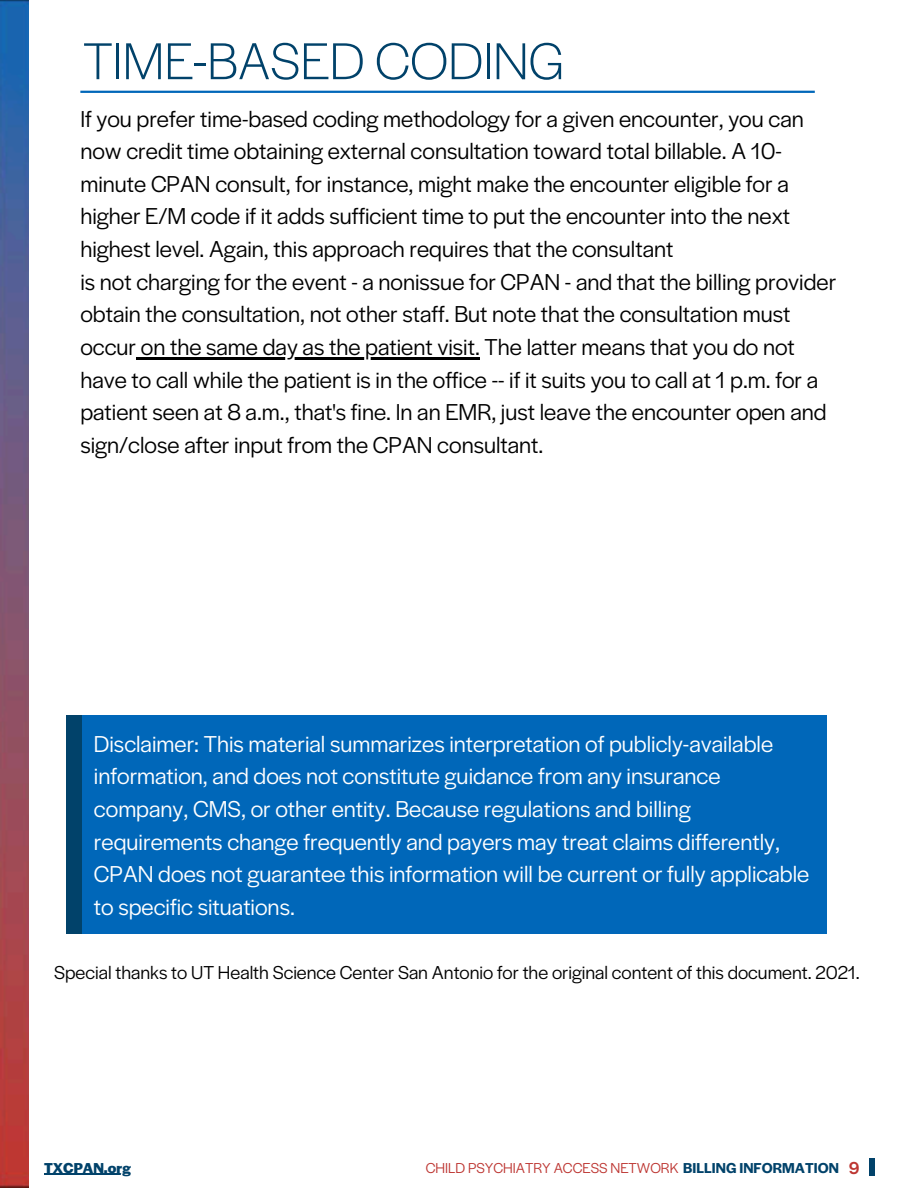
<style>
.page{position:relative;width:918px;height:1188px;background:#fff}
.page>*{position:absolute;margin:0;border:0;box-sizing:border-box;transform-origin:0 0}
.t1{font:300 54px "Halyard Display";color:#01426a}
.t2{font:24px/32.7px "Halyard Display";color:#000}
.t3{font:24px/32.7px "Halyard Display";color:#fff}
.t4{font:19.5px "Halyard Display";color:#000}
.t5{font:500 18px "Halyard Display";color:#bd3632}
.t6{font:15px "Halyard Display";color:#bd3632}
.t7{font:700 15px "Halyard Display";color:#01426a}
.s1{font-weight:600;color:#01426a}
</style>
<div class="page">
<hr style="left:80px;top:91px;width:735px;height:2px;background:#0067b9">
<hr style="left:136px;top:357px;width:344px;height:2px;background:#000">
<div style="left:82px;top:716px;width:744px;height:218px;background:#0067b9"></div>
<div style="left:66px;top:716px;width:16px;height:218px;background:#01426a"></div>
<img style="left:0;top:0;width:28px;height:1188px">
<div style="left:869px;top:1158px;width:6px;height:18px;background:#01426a"></div>
<hr style="left:44px;top:1174px;width:87px;height:1px;background:#01426a">
<p class="t1" style="left:83px;top:21px;width:483px">TIME-BASED CODING</p>
<h1 class="t2" style="left:80px;top:101px;width:757px">If you prefer time-based coding methodology for a given encounter, you can now credit time obtaining external consultation toward total billable. A 10- minute CPAN consult, for instance, might make the encounter eligible for a higher E/M code if it adds sufficient time to put the encounter into the next highest level. Again, this approach requires that the consultant<br>is not charging for the event - a nonissue for CPAN - and that the billing provider obtain the consultation, not other staff. But note that the consultation must occur on the same day as the patient visit. The latter means that you do not</h1>
<h2 class="t2" style="left:80px;top:362px;width:748px">have to call while the patient is in the office -- if it suits you to call at 1 p.m. for a patient seen at 8 a.m., that's fine. In an EMR, just leave the encounter open and sign/close after input from the CPAN consultant.</h2>
<h2 class="t3" style="left:94px;top:726px;width:717px">Disclaimer: This material summarizes interpretation of publicly-available information, and does not constitute guidance from any insurance company, CMS, or other entity. Because regulations and billing requirements change frequently and payers may treat claims differently, CPAN does not guarantee this information will be current or fully applicable to specific situations.</h2>
<h3 class="t4" style="left:54px;top:958px;width:807px">Special thanks to UT Health Science Center San Antonio for the original content of this document. 2021.</h3>
<h5 class="t7" style="left:44px;top:1156px;width:88px">TXCPAN.org</h5>
<p class="t6" style="left:426px;top:1156px;width:415px">CHILD PSYCHIATRY ACCESS NETWORK <span class="s1">BILLING INFORMATION</span></p>
<h4 class="t5" style="left:849px;top:1154px;width:12px">9</h4>
</div>
